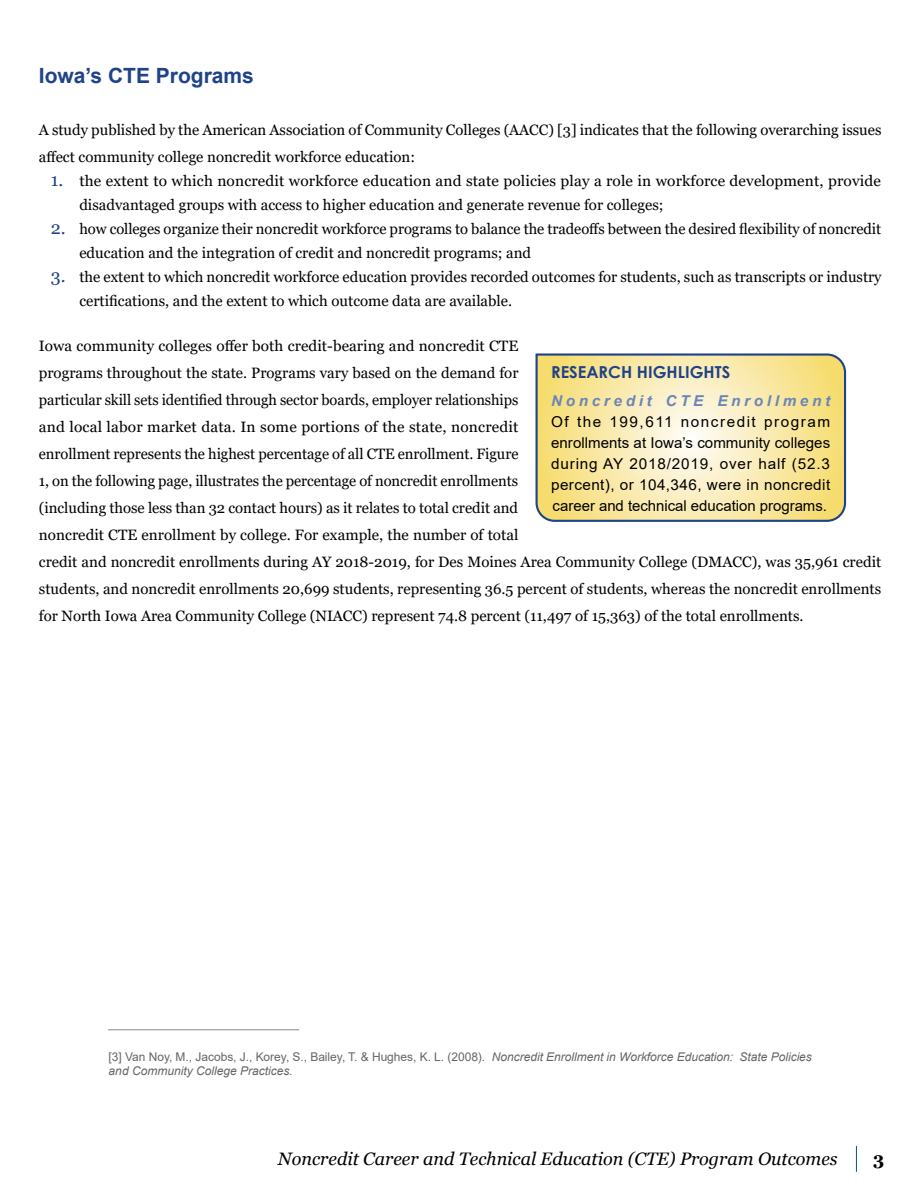
<style>
.page{position:relative;width:918px;height:1188px;background:#fff}
.page>*{position:absolute;margin:0;border:0;box-sizing:border-box;transform-origin:0 0}
.t1{font:700 21px "Arial";color:#1f4388}
.t2{font:italic 18px "Georgia";color:#000}
.t3{font:700 18px "Georgia";color:#000}
.t4{font:700 16.5px "Century Gothic";color:#1f4388}
.t5{font:15px/27px "Georgia";color:#000}
.t6{font:15px/21px "Arial";color:#000;text-align:justify}
.t7{font:italic 12px/14.4px "Arial";color:#65656a}
.s1{font-size:18px;color:#1f4388}
.s2{font-weight:700;font-style:italic;color:#6a86b8}
.s3{font-style:normal}
</style>
<div class="page">
<svg style="left:856px;top:1146px;width:1px;height:26px"></svg>
<hr style="left:108px;top:1030px;width:191px;height:1px;background:#8a8a8d">
<svg style="left:535px;top:353px;width:312px;height:169px;background:#f0e2a8"></svg>
<h3 class="t1" style="left:39px;top:61px;width:217px">Iowa’s CTE Programs</h3>
<p class="t5" style="left:39px;top:117px;width:844px">A study published by the American Association of Community Colleges (AACC) [3] indicates that the following overarching issues affect community college noncredit workforce education:</p>
<p class="t5" style="left:79px;top:169px;width:803px;line-height:24px;text-indent:-28px"><span class="s1">1.</span> the extent to which noncredit workforce education and state policies play a role in workforce development, provide disadvantaged groups with access to higher education and generate revenue for colleges;</p>
<p class="t5" style="left:79px;top:217px;width:803px;line-height:24px;text-indent:-28px"><span class="s1">2.</span> how colleges organize their noncredit workforce programs to balance the tradeoffs between the desired flexibility of noncredit education and the integration of credit and noncredit programs; and</p>
<p class="t5" style="left:79px;top:265px;width:804px;line-height:24px;text-indent:-28px"><span class="s1">3.</span> the extent to which noncredit workforce education provides recorded outcomes for students, such as transcripts or industry certifications, and the extent to which outcome data are available.</p>
<p class="t5" style="left:39px;top:333px;width:844px">Iowa community colleges offer both credit-bearing and noncredit CTE<br>programs throughout the state. Programs vary based on the demand for<br>particular skill sets identified through sector boards, employer relationships<br>and local labor market data. In some portions of the state, noncredit<br>enrollment represents the highest percentage of all CTE enrollment. Figure<br>1, on the following page, illustrates the percentage of noncredit enrollments<br>(including those less than 32 contact hours) as it relates to total credit and<br>noncredit CTE enrollment by college. For example, the number of total<br>credit and noncredit enrollments during AY 2018-2019, for Des Moines Area Community College (DMACC), was 35,961 credit students, and noncredit enrollments 20,699 students, representing 36.5 percent of students, whereas the noncredit enrollments for North Iowa Area Community College (NIACC) represent 74.8 percent (11,497 of 15,363) of the total enrollments.</p>
<p class="t4" style="left:551px;top:359px;width:181px">RESEARCH HIGHLIGHTS</p>
<p class="t6" style="left:551px;top:390px;width:281px"><span class="s2">Noncredit CTE Enrollment </span>Of the 199,611 noncredit program enrollments at Iowa’s community colleges during AY 2018/2019, over half (52.3 percent), or 104,346, were in noncredit career and technical education programs.</p>
<p class="t7" style="left:109px;top:1050px;width:705px"><span class="s3">[3] Van Noy, M., Jacobs, J., Korey, S., Bailey, T. &amp; Hughes, K. L. (2008).</span> Noncredit Enrollment in Workforce Education: State Policies and Community College Practices.</p>
<p class="t2" style="left:278px;top:1147px;width:561px">Noncredit Career and Technical Education (CTE) Program Outcomes</p>
<p class="t3" style="left:873px;top:1147px;width:13px">3</p>
</div>
